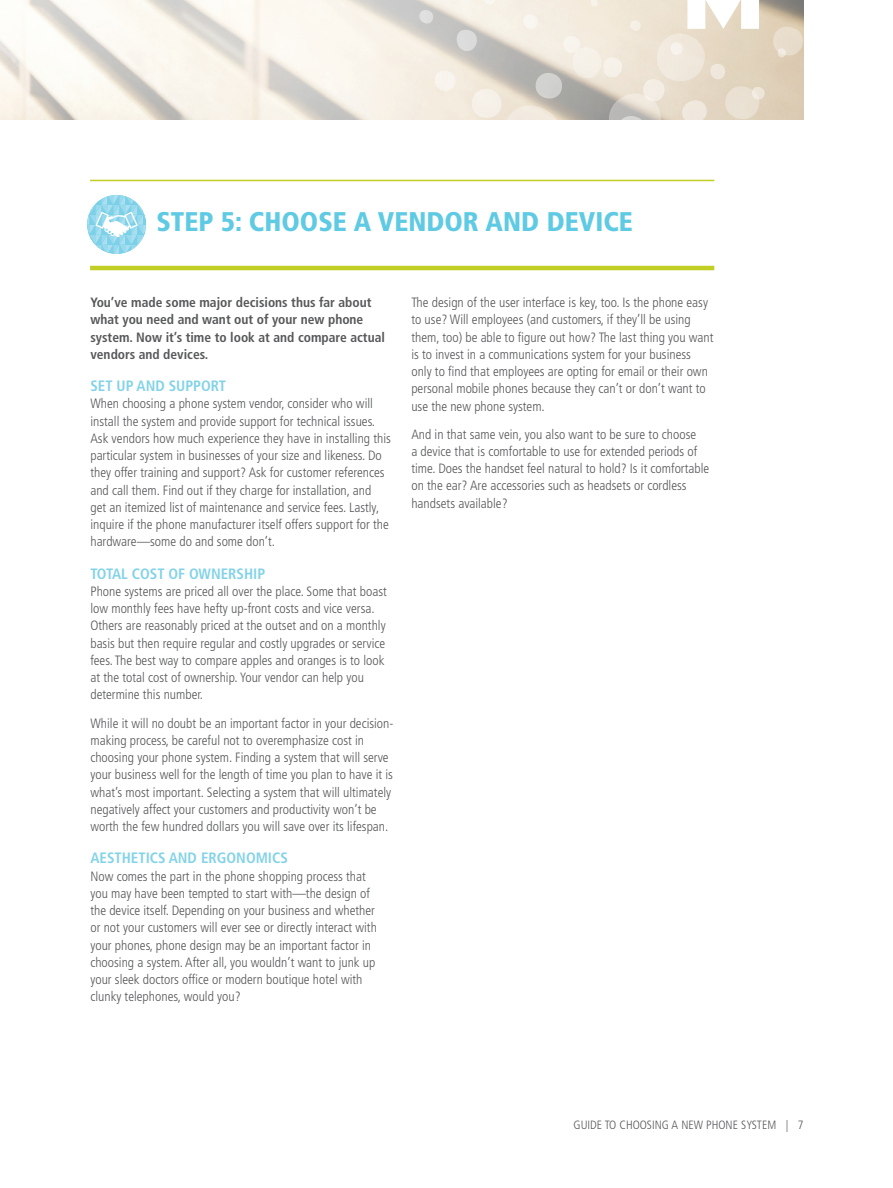
<style>
.page{position:relative;width:893px;height:1188px;background:#fff}
.page>*{position:absolute;margin:0;border:0;box-sizing:border-box;transform-origin:0 0}
.Quote_Callout_Body{font:900 condensed 27px "Frutiger";color:#5fcae3}
.Heading___H2{font:700 condensed 15px "Frutiger";color:#83d3e8}
.Primary_Body___space{font:300 condensed 13.5px/17.2px "Frutiger";color:#57585a}
.Primary_Body___space-2{font:700 condensed 13.5px/17.2px "Frutiger";color:#57585a}
.t1{font:300 condensed 12px "Frutiger";color:#57585a}
</style>
<div class="page">
<img style="left:0;top:0;width:360px;height:120px">
<svg style="left:360px;top:0;width:444px;height:271px"></svg>
<svg style="left:87px;top:195px;width:59px;height:59px"></svg>
<hr style="left:90px;top:180px;width:624px;height:1px;background:#c1ce23">
<hr style="left:90px;top:266px;width:624px;height:4px;background:#c1ce23">
<p class="Quote_Callout_Body" style="left:156px;top:206px;width:478px">STEP 5: CHOOSE A VENDOR AND DEVICE</p>
<p class="Primary_Body___space-2" style="left:90px;top:294px;width:296px">You’ve made some major decisions thus far about what you need and want out of your new phone system. Now it’s time to look at and compare actual vendors and devices.</p>
<p class="Heading___H2" style="left:90px;top:377px;width:137px">SET UP AND SUPPORT</p>
<p class="Primary_Body___space" style="left:90px;top:395px;width:302px">When choosing a phone system vendor, consider who will install the system and provide support for technical issues.<br>Ask vendors how much experience they have in installing this particular system in businesses of your size and likeness. Do they offer training and support? Ask for customer references and call them. Find out if they charge for installation, and<br>get an itemized list of maintenance and service fees. Lastly, inquire if the phone manufacturer itself offers support for the hardware—some do and some don’t.</p>
<p class="Heading___H2" style="left:90px;top:565px;width:176px">TOTAL COST OF OWNERSHIP</p>
<p class="Primary_Body___space" style="left:90px;top:583px;width:298px">Phone systems are priced all over the place. Some that boast low monthly fees have hefty up-front costs and vice versa.<br>Others are reasonably priced at the outset and on a monthly basis but then require regular and costly upgrades or service fees. The best way to compare apples and oranges is to look at the total cost of ownership. Your vendor can help you determine this number.</p>
<p class="Primary_Body___space" style="left:90px;top:714px;width:305px">While it will no doubt be an important factor in your decision&shy;making process, be careful not to overemphasize cost in choosing your phone system. Finding a system that will serve your business well for the length of time you plan to have it is what’s most important. Selecting a system that will ultimately negatively affect your customers and productivity won’t be worth the few hundred dollars you will save over its lifespan.</p>
<p class="Heading___H2" style="left:90px;top:849px;width:199px">AESTHETICS AND ERGONOMICS</p>
<p class="Primary_Body___space" style="left:90px;top:868px;width:288px">Now comes the part in the phone shopping process that you may have been tempted to start with—the design of the device itself. Depending on your business and whether or not your customers will ever see or directly interact with your phones, phone design may be an important factor in choosing a system. After all, you wouldn’t want to junk up your sleek doctors office or modern boutique hotel with clunky telephones, would you?</p>
<p class="Primary_Body___space" style="left:411px;top:294px;width:303px">The design of the user interface is key, too. Is the phone easy to use? Will employees (and customers, if they’ll be using them, too) be able to figure out how? The last thing you want is to invest in a communications system for your business only to find that employees are opting for email or their own personal mobile phones because they can’t or don’t want to use the new phone system.</p>
<p class="Primary_Body___space" style="left:411px;top:426px;width:299px">And in that same vein, you also want to be sure to choose<br>a device that is comfortable to use for extended periods of time. Does the handset feel natural to hold? Is it comfortable on the ear? Are accessories such as headsets or cordless handsets available?</p>
<p class="t1" style="left:574px;top:1118px;width:232px">GUIDE TO CHOOSING A NEW PHONE SYSTEM | 7</p>
</div>
